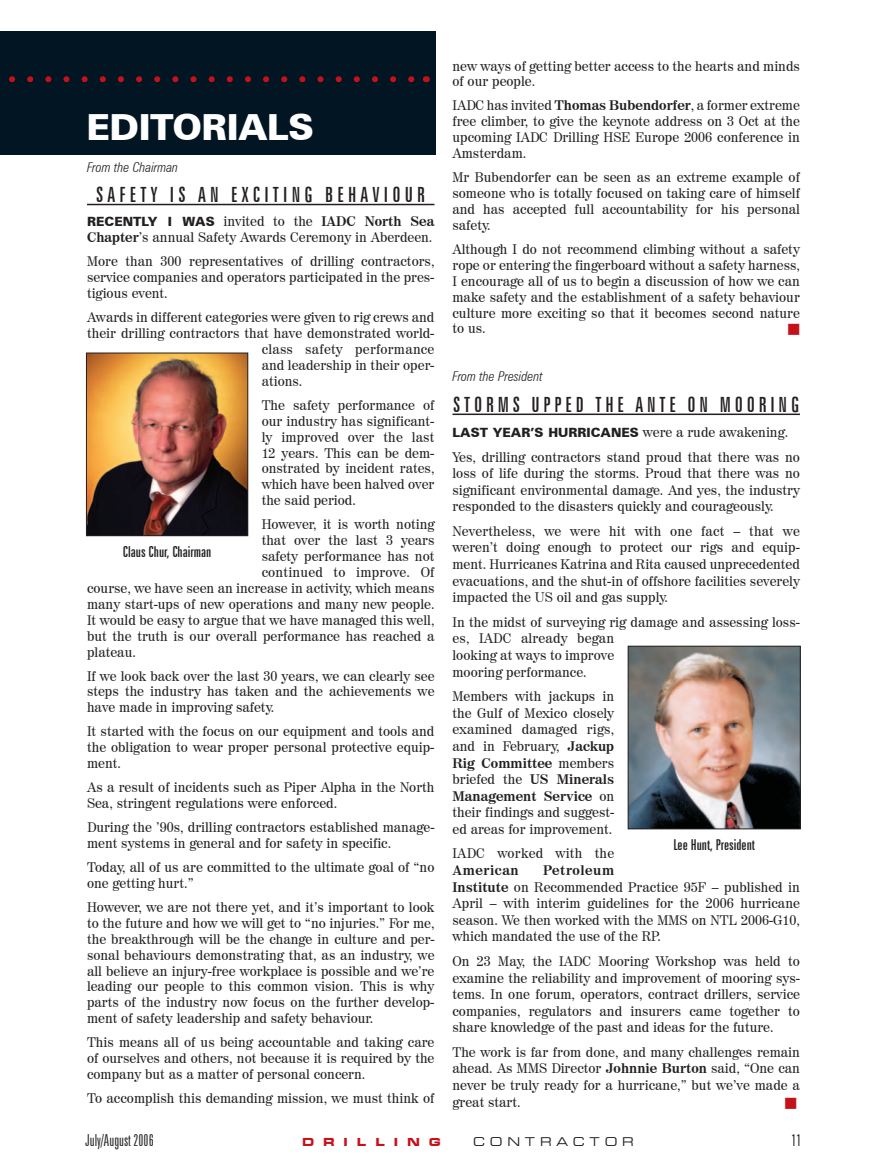
<style>
.page{position:relative;width:878px;height:1175px;background:#fff}
.page>*{position:absolute;margin:0;border:0;box-sizing:border-box;transform-origin:0 0}
.t1{font:900 36px "Zurich BT";letter-spacing:-.015em;color:#fff}
.t2{font:extra-condensed 21px "Zurich BT";letter-spacing:.2em;color:#231f20}
.t3{font:extra-condensed 21px "Zurich BT";letter-spacing:.18em;color:#231f20}
.t4{font:300 extra-condensed 16.5px "Zurich BT";color:#231f20}
.t5{font:extra-condensed 15px "Zurich BT";color:#231f20}
.t6{font:13.8px/15.9px "Century 725 BT";color:#231f20;text-align:justify}
.t7{font:italic 300 condensed 13.5px "Zurich BT";color:#231f20}
.t8{font:900 12.75px "Zurich BT";color:#231f20}
.t9{font:expanded 12px "Square 721 BT";letter-spacing:.4em;color:#231f20}
.t10{font:12px "Microgramma D Bold Exte";letter-spacing:.8em;color:#c4121a}
.s1{font-family:"Century 725 BT";font-weight:400;font-size:13.8px}
.s2{font-family:"Century 725 BT";font-weight:700;font-size:13.8px}
.s3{font-weight:700}
</style>
<div class="page">
<hr style="left:87px;top:204px;width:347px;height:1px;background:#231f20">
<hr style="left:452px;top:413px;width:348px;height:2px;background:#231f20">
<img style="left:88px;top:354px;width:158px;height:180px">
<div style="left:86px;top:352px;width:162px;height:184px;border:1px solid #231f20"></div>
<div style="left:0;top:32px;width:435px;height:123px;background:#011622"></div>
<svg style="left:12px;top:76px;width:403px;height:6px"></svg>
<img style="left:629px;top:648px;width:169px;height:179px">
<div style="left:627px;top:646px;width:173px;height:183px;border:1px solid #231f20"></div>
<p class="t1" style="left:86px;top:105px;width:229px">EDITORIALS</p>
<p class="t7" style="left:87px;top:159px;width:93px">From the Chairman</p>
<p class="t2" style="left:96px;top:183px;width:330px">SAFETY IS AN EXCITING BEHAVIOUR</p>
<p class="t8" style="left:87px;top:214px;width:349px">RECENTLY I WAS <span class="s1">invited to the</span> <span class="s2">IADC North Sea</span></p>
<p class="t6" style="left:87px;top:225px;width:349px;line-height:24px"><span class="s3">Chapter</span>’s annual Safety Awards Ceremony in Aberdeen.<br>More than 300 representatives of drilling contractors,</p>
<p class="t6" style="left:87px;top:269px;width:349px">service companies and operators participated in the pres&shy;tigious event.</p>
<p class="t6" style="left:87px;top:309px;width:349px">Awards in different categories were given to rig crews and</p>
<p class="t6" style="left:87px;top:325px;width:349px">their drilling contractors that have demonstrated world-</p>
<p class="t6" style="left:262px;top:341px;width:174px">class safety performance</p>
<p class="t6" style="left:262px;top:357px;width:174px">and leadership in their oper-</p>
<p class="t6" style="left:262px;top:373px;width:42px">ations.</p>
<p class="t6" style="left:262px;top:397px;width:174px">The safety performance of our industry has significant&shy;ly improved over the last 12 years. This can be dem&shy;onstrated by incident rates, which have been halved over the said period.</p>
<p class="t6" style="left:262px;top:516px;width:174px">However, it is worth noting</p>
<p class="t6" style="left:262px;top:532px;width:174px">that over the last 3 years</p>
<p class="t6" style="left:262px;top:548px;width:174px">safety performance has not</p>
<p class="t6" style="left:262px;top:564px;width:174px">continued to improve. Of</p>
<p class="t6" style="left:87px;top:580px;width:349px">course, we have seen an increase in activity, which means</p>
<p class="t6" style="left:87px;top:596px;width:349px">many start-ups of new operations and many new people.</p>
<p class="t6" style="left:87px;top:611px;width:349px">I t would be easy to argue that we have managed this well,</p>
<p class="t6" style="left:87px;top:627px;width:349px">b ut the truth is our overall performance has reached a</p>
<p class="t6" style="left:87px;top:643px;width:50px">plateau.</p>
<p class="t6" style="left:87px;top:667px;width:349px">If we look back over the last 30 years, we can clearly see steps the industry has taken and the achievements we have made in improving safety.</p>
<p class="t6" style="left:87px;top:723px;width:349px">It started with the focus on our equipment and tools and the obligation to wear proper personal protective equip&shy;ment.</p>
<p class="t6" style="left:87px;top:779px;width:349px">As a result of incidents such as Piper Alpha in the North<br>Sea, stringent regulations were enforced.</p>
<p class="t6" style="left:87px;top:819px;width:349px">During the ’90s, drilling contractors established manage&shy;ment systems in general and for safety in specific.</p>
<p class="t6" style="left:87px;top:859px;width:349px">Today, all of us are committed to the ultimate goal of “no one getting hurt.”</p>
<p class="t6" style="left:87px;top:899px;width:349px">However, we are not there yet, and it’s important to look to the future and how we will get to “no injuries.” For me, the breakthrough will be the change in culture and per&shy;sonal behaviours demonstrating that, as an industry, we all believe an injury-free workplace is possible and we’re leading our people to this common vision. This is why parts of the industry now focus on the further develop&shy;ment of safety leadership and safety behaviour.</p>
<p class="t6" style="left:87px;top:1034px;width:349px">This means all of us being accountable and taking care of ourselves and others, not because it is required by the company but as a matter of personal concern.</p>
<p class="t6" style="left:87px;top:1090px;width:349px">To accomplish this demanding mission, we must think of</p>
<p class="t5" style="left:123px;top:543px;width:90px">Claus Chur, Chairman</p>
<p class="t6" style="left:452px;top:57px;width:349px">new ways of getting better access to the hearts and minds of our people.</p>
<p class="t6" style="left:452px;top:97px;width:349px">IADC has invited <span class="s3">Thomas Bubendorfer</span>, a former extreme free climber, to give the keynote address on 3 Oct at the upcoming IADC Drilling HSE Europe 2006 conference in Amsterdam .</p>
<p class="t6" style="left:452px;top:169px;width:349px">Mr Bubendorfer can be seen as an extreme example of someone who is totally focu sed on taking care of himself and has accepted full accountability for his personal safety.</p>
<p class="t6" style="left:452px;top:241px;width:349px">Although I do not recommend climbing without a safety rope or entering the fingerboard without a safety harness, I encourage all of us to begin a discussion of how we can make safety and the establishment of a safety behaviour culture more exciting so that it becomes second nature to us.</p>
<p class="t7" style="left:452px;top:368px;width:92px">From the President</p>
<p class="t3" style="left:453px;top:393px;width:347px">STORMS UPPED THE ANTE ON MOORING</p>
<p class="t8" style="left:452px;top:424px;width:337px">LAST YEAR’S HURRICANES <span class="s1">were a rude awakening.</span></p>
<p class="t6" style="left:452px;top:448px;width:349px;line-height:16.5px">Yes, drilling contractors stand proud that there was no loss of life during the storms. Proud that there was no significant environmental damage. And yes, the industry responded to the disasters quickly and courageously.</p>
<p class="t6" style="left:452px;top:522px;width:349px;line-height:16.5px">Nevertheless, we were hit with one fact – that we weren’t doing enough to protect our rigs and equip&shy;ment. Hurricanes Katrina and Rita caused unprecedented evacuations, and the shut-in of offshore facilities severely impacted the US oil and gas supply.</p>
<p class="t6" style="left:452px;top:613px;width:349px;line-height:16.5px;text-align:left">In the midst of surveying rig damage and assessing loss&shy;es, IADC already began<br>looking at ways to improve<br>mooring performance.</p>
<p class="t6" style="left:452px;top:688px;width:163px;line-height:16.5px">Members with jackups in the Gulf of Mexico closely examined damaged rigs, and in February, <span class="s3">Jackup Rig Committee</span> members briefed the <span class="s3">US Minerals Management Service</span> on their findings and suggest&shy;ed areas for improvement.</p>
<p class="t6" style="left:452px;top:845px;width:163px;line-height:16.5px">IADC worked with the<br><span class="s3">American</span></p>
<p class="t5" style="left:673px;top:836px;width:83px">Lee Hunt, President</p>
<p class="t6" style="left:452px;top:861px;width:349px;line-height:16.5px;text-align:left;text-indent:91px"><span class="s3">Petroleum<br>Institute</span> on Recommended Practice 95F – published in April – with interim guidelines for the 2006 hurricane season. We then worked with the MMS on NTL 2006-G10, which mandated the use of the RP.</p>
<p class="t6" style="left:452px;top:952px;width:349px;line-height:16.5px">On 23 May, the IADC Mooring Workshop was held to examine the reliability and improvement of mooring sys&shy;tems. In one forum, operators, contract drillers, service companies, regulators and insurers came together to share knowledge of the past and ideas for the future.</p>
<p class="t6" style="left:452px;top:1043px;width:349px;line-height:16.5px">The work is far from done, and many challenges remain ahead. As MMS Director <span class="s3">Johnnie Burton</span> said, “One can never be truly ready for a hurricane,” but we’ve made a great start.</p>
<p class="t4" style="left:85px;top:1131px;width:70px">July/August 2006</p>
<p class="t10" style="left:302px;top:1135px;width:140px">DRILLING</p>
<p class="t9" style="left:473px;top:1134px;width:162px">CONTRACTOR</p>
<p class="t4" style="left:791px;top:1131px;width:12px">11</p>
</div>
